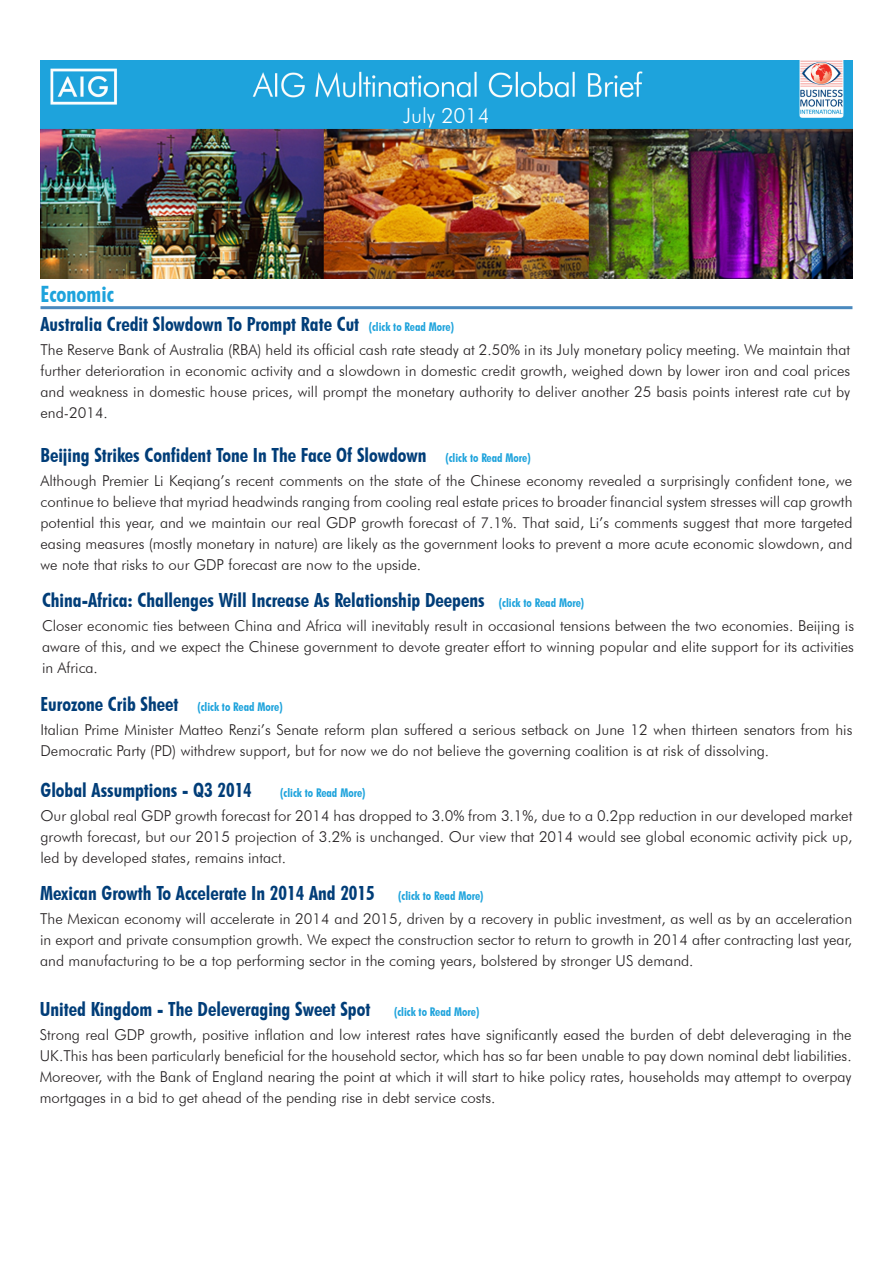
<style>
.page{position:relative;width:893px;height:1263px;background:#fff}
.page>*{position:absolute;margin:0;border:0;box-sizing:border-box;transform-origin:0 0}
.t1{font:700 condensed 22.5px "Futura BT";color:#1ea3dc}
.maintablesubhead{font:300 21px "Futura BT";color:#fff}
.t2{font:700 condensed 19.5px "Futura BT";color:#003d78}
.body1{font:300 15px/21px "Futura BT";color:#231f20;text-align:justify}
.t3{font:700 condensed 12px "Futura BT";color:#1ea3dc}
.s1{font-size:12px;color:#1ea3dc}
</style>
<div class="page">
<img style="left:40px;top:61px;width:812px;height:218px">
<hr style="left:40px;top:306px;width:812px;height:3px;background:#4a89be">
<p class="t1" style="left:40px;top:280px;width:75px">Economic</p>
<p class="maintablesubhead" style="left:403px;top:103px;width:88px">July 2014</p>
<p class="t2" style="left:40px;top:312px;width:415px">Australia Credit Slowdown To Prompt Rate Cut <span class="s1">(click to Read More)</span></p>
<p class="body1" style="left:40px;top:339px;width:811px">The Reserve Bank of Australia (RBA) held its official cash rate steady at 2.50% in its July monetary policy meeting. We maintain that further deterioration in economic activity and a slowdown in domestic credit growth, weighed down by lower iron and coal prices and weakness in domestic house prices, will prompt the monetary authority to deliver another 25 basis points interest rate cut by end-2014.</p>
<p class="t2" style="left:40px;top:443px;width:492px">Beijing Strikes Confident Tone In The Face Of Slowdown <span class="s1">(click to Read More)</span></p>
<p class="body1" style="left:40px;top:470px;width:813px">Although Premier Li Keqiang’s recent comments on the state of the Chinese economy revealed a surprisingly confident tone, we continue to believe that myriad headwinds ranging from cooling real estate prices to broader financial system stresses will cap growth potential this year, and we maintain our real GDP growth forecast of 7.1%. That said, Li’s comments suggest that more targeted easing measures (mostly monetary in nature) are likely as the government looks to prevent a more acute economic slowdown, and we note that risks to our GDP forecast are now to the upside.</p>
<p class="t2" style="left:42px;top:588px;width:544px">China-Africa: Challenges Will Increase As Relationship Deepens <span class="s1">(click to Read More)</span></p>
<p class="body1" style="left:42px;top:615px;width:813px">Closer economic ties between China and Africa will inevitably result in occasional tensions between the two economies. Beijing is aware of this, and we expect the Chinese government to devote greater effort to winning popular and elite support for its activities in Africa.</p>
<p class="t2" style="left:40px;top:692px;width:244px">Eurozone Crib Sheet <span class="s1">(click to Read More)</span></p>
<p class="body1" style="left:40px;top:719px;width:813px">Italian Prime Minister Matteo Renzi’s Senate reform plan suffered a serious setback on June 12 when thirteen senators from his<br>Democratic Party (PD) withdrew support, but for now we do not believe the governing coalition is at risk of dissolving.</p>
<p class="t2" style="left:40px;top:778px;width:213px">Global Assumptions - Q3 2014</p>
<p class="t3" style="left:280px;top:785px;width:87px">(click to Read More)</p>
<p class="body1" style="left:40px;top:804px;width:813px">Our global real GDP growth forecast for 2014 has dropped to 3.0% from 3.1%, due to a 0.2pp reduction in our developed market growth forecast, but our 2015 projection of 3.2% is unchanged. Our view that 2014 would see global economic activity pick up, led by developed states, remains intact.</p>
<p class="t2" style="left:40px;top:881px;width:445px">Mexican Growth To Accelerate In 2014 And 2015 <span class="s1">(click to Read More)</span></p>
<p class="body1" style="left:40px;top:908px;width:813px">The Mexican economy will accelerate in 2014 and 2015, driven by a recovery in public investment, as well as by an acceleration in export and private consumption growth. We expect the construction sector to return to growth in 2014 after contracting last year, and manufacturing to be a top performing sector in the coming years, bolstered by stronger US demand.</p>
<p class="t2" style="left:40px;top:997px;width:441px">United Kingdom - The Deleveraging Sweet Spot <span class="s1">(click to Read More)</span></p>
<p class="body1" style="left:40px;top:1023px;width:813px">Strong real GDP growth, positive inflation and low interest rates have significantly eased the burden of debt deleveraging in the UK.This has been particularly beneficial for the household sector, which has so far been unable to pay down nominal debt liabilities.<br>Moreover, with the Bank of England nearing the point at which it will start to hike policy rates, households may attempt to overpay mortgages in a bid to get ahead of the pending rise in debt service costs.</p>
</div>
